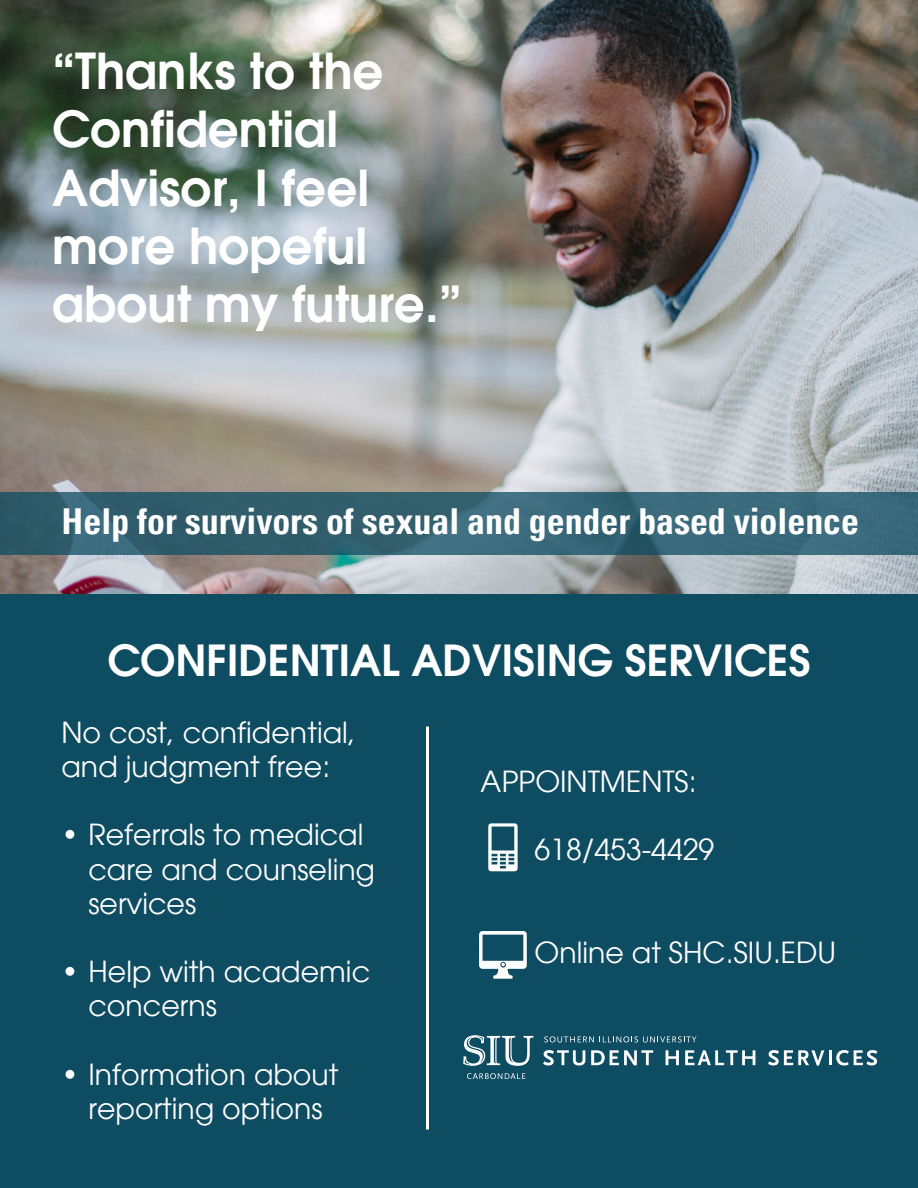
<style>
.page{position:relative;width:918px;height:1188px;background:#fff}
.page>*{position:absolute;margin:0;border:0;box-sizing:border-box;transform-origin:0 0}
.t1{font:600 48.6px/58.3px "Avant Garde";color:#fff}
.t2{font:600 42px "Avant Garde";color:#fff}
.t3{font:700 condensed 35.85px "Univers";color:#fff}
.t4{font:28.5px/34.2px "Avant Garde";color:#fff}
</style>
<div class="page">
<img style="left:0;top:0;width:918px;height:594px">
<svg style="left:0;top:492px;width:918px;height:62px;background:#356373"></svg>
<div style="left:0;top:594px;width:918px;height:594px;background:#0e4c62"></div>
<hr style="left:426px;top:727px;width:3px;height:403px;background:#fff">
<svg style="left:479px;top:931px;width:48px;height:48px"></svg>
<svg style="left:488px;top:823px;width:30px;height:48px"></svg>
<svg style="left:544px;top:1036px;width:153px;height:7px"></svg>
<svg style="left:543px;top:1050px;width:42px;height:15px"></svg>
<svg style="left:591px;top:1050px;width:62px;height:15px"></svg>
<svg style="left:666px;top:1050px;width:13px;height:15px"></svg>
<svg style="left:685px;top:1050px;width:70px;height:15px"></svg>
<svg style="left:768px;top:1050px;width:56px;height:16px"></svg>
<hr style="left:829px;top:1050px;width:3px;height:15px;background:#fff">
<svg style="left:836px;top:1050px;width:41px;height:15px"></svg>
<svg style="left:467px;top:1073px;width:58px;height:6px"></svg>
<svg style="left:463px;top:1035px;width:70px;height:31px"></svg>
<p class="t1" style="left:52px;top:41px;width:411px">“Thanks to the<br>Confidential<br>Advisor, I feel more hopeful about my future.”</p>
<p class="t3" style="left:62px;top:500px;width:799px">Help for survivors of sexual and gender based violence</p>
<p class="t2" style="left:107px;top:633px;width:705px">CONFIDENTIAL ADVISING SERVICES</p>
<p class="t4" style="left:62px;top:715px;width:296px">No cost, confidential, and judgment free:</p>
<p class="t4" style="left:88px;top:818px;width:288px;text-indent:-27px">• Referrals to medical care and counseling services</p>
<p class="t4" style="left:88px;top:955px;width:283px;text-indent:-27px">• Help with academic concerns</p>
<p class="t4" style="left:62px;top:1057px;width:279px;text-align:center">• Information about reporting options</p>
<p class="t4" style="left:481px;top:765px;width:218px">APPOINTMENTS:</p>
<p class="t4" style="left:535px;top:833px;width:181px">618/453-4429</p>
<p class="t4" style="left:535px;top:936px;width:303px">Online at SHC.SIU.EDU</p>
</div>
